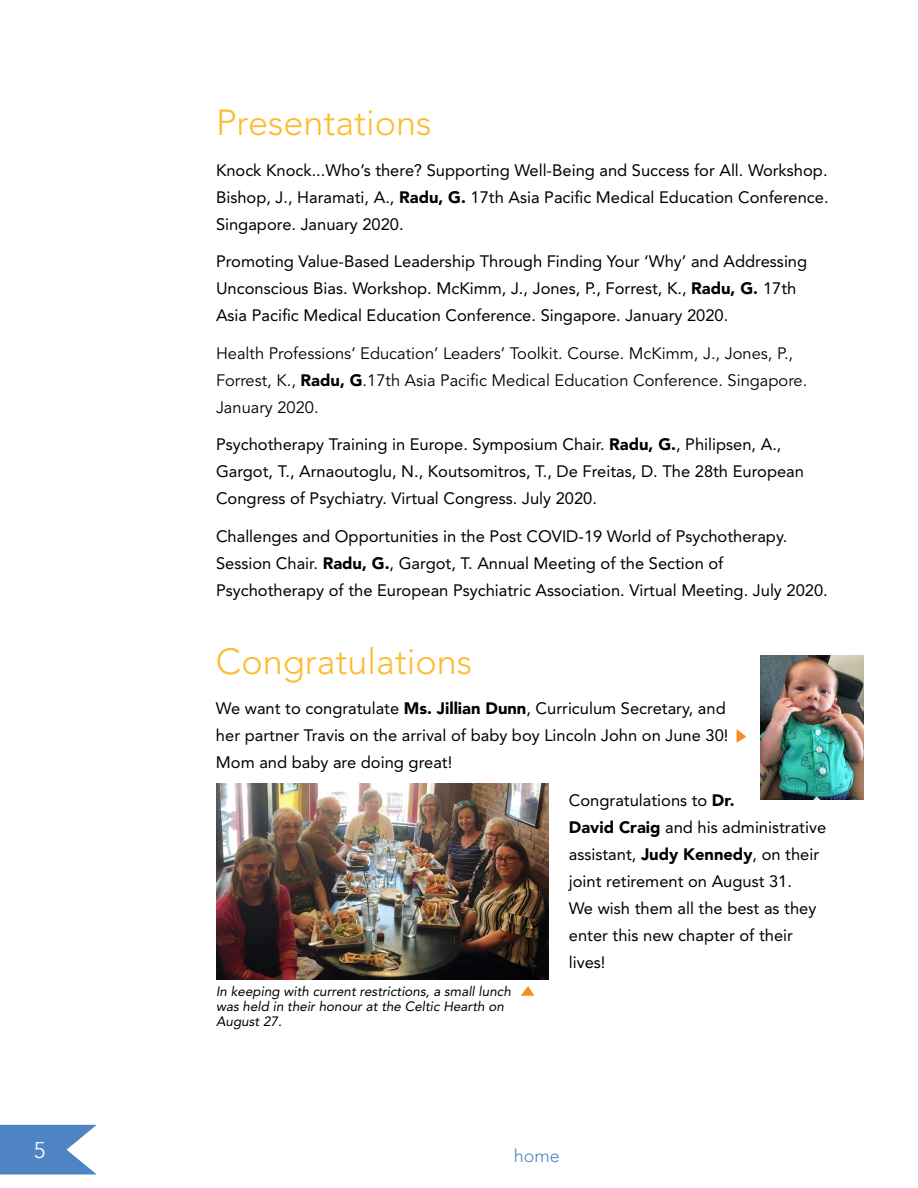
<style>
.page{position:relative;width:918px;height:1188px;background:#fff}
.page>*{position:absolute;margin:0;border:0;box-sizing:border-box;transform-origin:0 0}
.t1{font:300 36px "Avenir LT Std";color:#fdbb30}
.t2{font:300 22.5px "Avenir LT Std";color:#fff}
.t3{font:300 18px "Avenir LT Std";color:#4f84c4}
.t4{font:16.5px/27px "Avenir LT Std";color:#000}
.t5{font:16.5px/27px "Avenir LT Std";color:#000}
.t6{font:italic 13.5px/14.9px "Avenir LT Std";color:#000}
.s1{font-weight:900}
</style>
<div class="page">
<svg style="left:0;top:1125px;width:97px;height:49px"></svg>
<svg style="left:737px;top:729px;width:9px;height:14px"></svg>
<img style="left:760px;top:656px;width:104px;height:143px">
<img style="left:216px;top:783px;width:333px;height:196px">
<svg style="left:521px;top:986px;width:13px;height:10px"></svg>
<h1 class="t1" style="left:216px;top:102px;width:217px">Presentations</h1>
<p class="t4" style="left:216px;top:157px;width:614px;text-align:justify">Knock Knock...Who’s there? Supporting Well-Being and Success for All. Workshop.<br>Bishop, J., Haramati, A., <span class="s1">Radu, G.</span> 17th Asia Pacific Medical Education Conference.<br>Singapore. January 2020.</p>
<p class="t4" style="left:216px;top:248px;width:593px">Promoting Value-Based Leadership Through Finding Your ‘Why’ and Addressing<br>Unconscious Bias. Workshop. McKimm, J., Jones, P., Forrest, K., <span class="s1">Radu, G.</span> 17th<br>Asia Pacific Medical Education Conference. Singapore. January 2020.</p>
<p class="t5" style="left:216px;top:340px;width:593px">Health Professions’ Education’ Leaders’ Toolkit. Course. McKimm, J., Jones, P.,<br>Forrest, K., <span class="s1">Radu, G</span>.17th Asia Pacific Medical Education Conference. Singapore.<br>January 2020.</p>
<p class="t4" style="left:216px;top:431px;width:590px">Psychotherapy Training in Europe. Symposium Chair. <span class="s1">Radu, G.</span>, Philipsen, A.,<br>Gargot, T., Arnaoutoglu, N., Koutsomitros, T., De Freitas, D. The 28th European<br>Congress of Psychiatry. Virtual Congress. July 2020.</p>
<p class="t4" style="left:216px;top:523px;width:613px">Challenges and Opportunities in the Post COVID-19 World of Psychotherapy.<br>Session Chair. <span class="s1">Radu, G.</span>, Gargot, T. Annual Meeting of the Section of<br>Psychotherapy of the European Psychiatric Association. Virtual Meeting. July 2020.</p>
<h1 class="t1" style="left:216px;top:640px;width:258px">Congratulations</h1>
<p class="t4" style="left:216px;top:695px;width:514px">We want to congratulate <span class="s1">Ms. Jillian Dunn</span>, Curriculum Secretary, and her partner Travis on the arrival of baby boy Lincoln John on June 30!<br>Mom and baby are doing great!</p>
<p class="t4" style="left:569px;top:787px;width:259px">Congratulations to <span class="s1">Dr.<br>David Craig</span> and his administrative assistant, <span class="s1">Judy Kennedy</span>, on their joint retirement on August 31.<br>We wish them all the best as they enter this new chapter of their lives!</p>
<p class="t6" style="left:216px;top:984px;width:296px">In keeping with current restrictions, a small lunch was held in their honour at the Celtic Hearth on<br>August 27.</p>
<h2 class="t2" style="left:34px;top:1137px;width:13px">5</h2>
<p class="t3" style="left:514px;top:1145px;width:48px">home</p>
</div>
